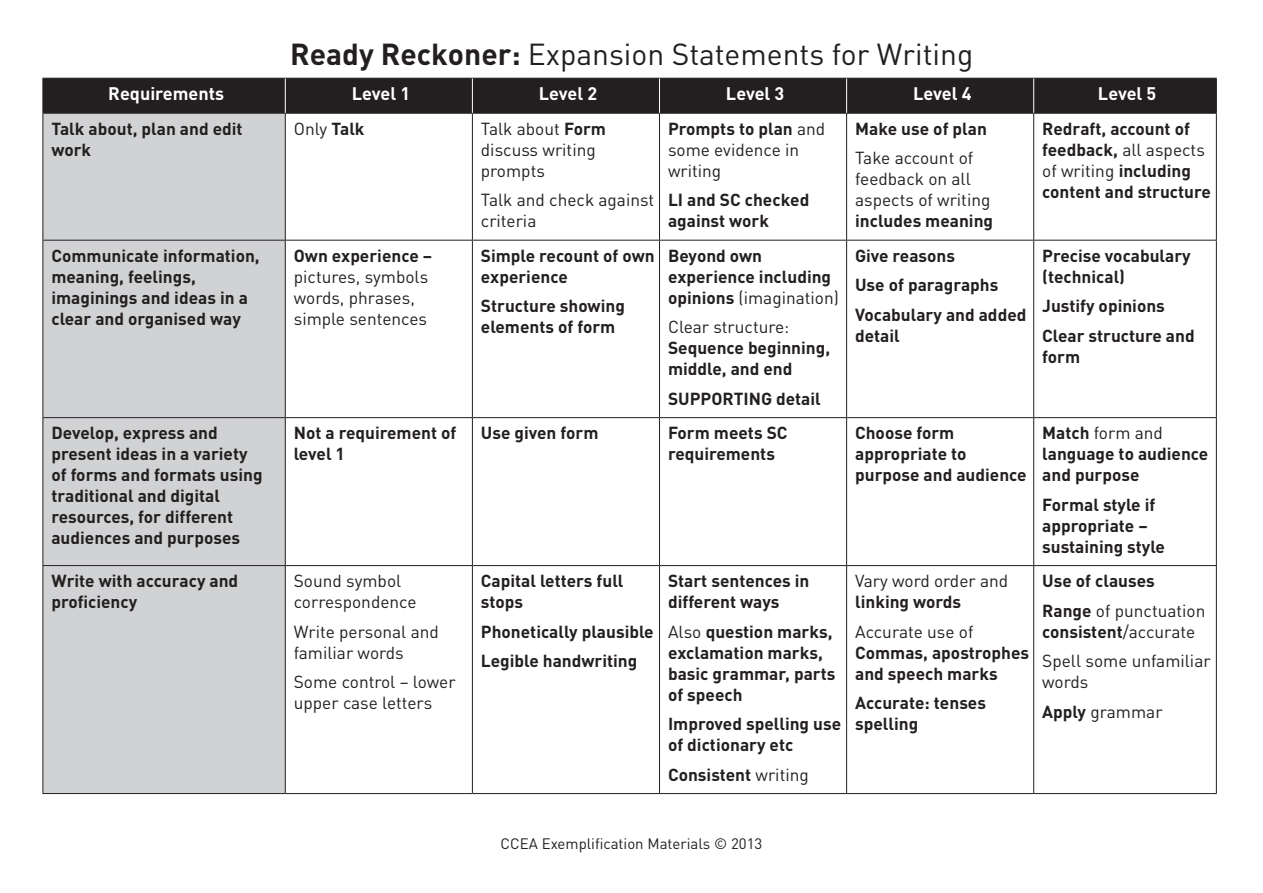
<style>
.page{position:relative;width:1263px;height:893px;background:#fff}
.page>*{position:absolute;margin:0;border:0;box-sizing:border-box;transform-origin:0 0}
.t1{font:30px "DIN Pro";color:#231f20}
.t2{font:700 18px "DIN Pro";color:#fff}
.t3{font:700 17.25px/21px "DIN Pro";color:#231f20}
.t4{font:17.25px/21px "DIN Pro";color:#231f20}
.t5{font:15px "DIN Pro";color:#231f20}
.s1{font-weight:700}
.s2{font-weight:400}
</style>
<div class="page">
<div style="left:44px;top:79px;width:1172px;height:34px;background:#231f20"></div>
<div style="left:44px;top:114px;width:241px;height:679px;background:#d1d2d4"></div>
<hr style="left:43px;top:114px;width:1px;height:126px;background:#231f20">
<hr style="left:285px;top:114px;width:1px;height:126px;background:#231f20">
<hr style="left:472px;top:114px;width:1px;height:126px;background:#231f20">
<hr style="left:659px;top:114px;width:1px;height:126px;background:#231f20">
<hr style="left:846px;top:114px;width:1px;height:126px;background:#231f20">
<hr style="left:1033px;top:114px;width:1px;height:126px;background:#231f20">
<hr style="left:1216px;top:114px;width:1px;height:126px;background:#231f20">
<hr style="left:43px;top:240px;width:242px;height:1px;background:#231f20">
<hr style="left:43px;top:241px;width:1px;height:176px;background:#231f20">
<hr style="left:285px;top:240px;width:187px;height:1px;background:#231f20">
<hr style="left:285px;top:241px;width:1px;height:176px;background:#231f20">
<hr style="left:472px;top:240px;width:187px;height:1px;background:#231f20">
<hr style="left:472px;top:241px;width:1px;height:176px;background:#231f20">
<hr style="left:659px;top:240px;width:188px;height:1px;background:#231f20">
<hr style="left:659px;top:241px;width:1px;height:176px;background:#231f20">
<hr style="left:847px;top:240px;width:187px;height:1px;background:#231f20">
<hr style="left:846px;top:241px;width:1px;height:176px;background:#231f20">
<hr style="left:1034px;top:240px;width:183px;height:1px;background:#231f20">
<hr style="left:1033px;top:241px;width:1px;height:176px;background:#231f20">
<hr style="left:1216px;top:241px;width:1px;height:176px;background:#231f20">
<hr style="left:43px;top:417px;width:242px;height:1px;background:#231f20">
<hr style="left:43px;top:418px;width:1px;height:147px;background:#231f20">
<hr style="left:285px;top:417px;width:187px;height:1px;background:#231f20">
<hr style="left:285px;top:418px;width:1px;height:147px;background:#231f20">
<hr style="left:472px;top:417px;width:187px;height:1px;background:#231f20">
<hr style="left:472px;top:418px;width:1px;height:147px;background:#231f20">
<hr style="left:659px;top:417px;width:188px;height:1px;background:#231f20">
<hr style="left:659px;top:418px;width:1px;height:147px;background:#231f20">
<hr style="left:847px;top:417px;width:187px;height:1px;background:#231f20">
<hr style="left:846px;top:418px;width:1px;height:147px;background:#231f20">
<hr style="left:1034px;top:417px;width:183px;height:1px;background:#231f20">
<hr style="left:1033px;top:418px;width:1px;height:147px;background:#231f20">
<hr style="left:1216px;top:418px;width:1px;height:147px;background:#231f20">
<hr style="left:43px;top:565px;width:242px;height:1px;background:#231f20">
<hr style="left:43px;top:566px;width:1px;height:227px;background:#231f20">
<hr style="left:285px;top:565px;width:187px;height:1px;background:#231f20">
<hr style="left:285px;top:566px;width:1px;height:227px;background:#231f20">
<hr style="left:472px;top:565px;width:187px;height:1px;background:#231f20">
<hr style="left:472px;top:566px;width:1px;height:227px;background:#231f20">
<hr style="left:659px;top:565px;width:188px;height:1px;background:#231f20">
<hr style="left:659px;top:566px;width:1px;height:227px;background:#231f20">
<hr style="left:847px;top:565px;width:187px;height:1px;background:#231f20">
<hr style="left:846px;top:566px;width:1px;height:227px;background:#231f20">
<hr style="left:1034px;top:565px;width:183px;height:1px;background:#231f20">
<hr style="left:1033px;top:566px;width:1px;height:227px;background:#231f20">
<hr style="left:1216px;top:566px;width:1px;height:227px;background:#231f20">
<hr style="left:43px;top:793px;width:242px;height:1px;background:#231f20">
<hr style="left:285px;top:793px;width:187px;height:1px;background:#231f20">
<hr style="left:472px;top:793px;width:187px;height:1px;background:#231f20">
<hr style="left:659px;top:793px;width:188px;height:1px;background:#231f20">
<hr style="left:847px;top:793px;width:187px;height:1px;background:#231f20">
<hr style="left:1034px;top:793px;width:183px;height:1px;background:#231f20">
<hr style="left:43px;top:78px;width:242px;height:1px;background:#231f20">
<hr style="left:43px;top:79px;width:1px;height:34px;background:#231f20">
<hr style="left:285px;top:78px;width:187px;height:1px;background:#231f20">
<hr style="left:472px;top:78px;width:187px;height:1px;background:#231f20">
<hr style="left:659px;top:78px;width:188px;height:1px;background:#231f20">
<hr style="left:847px;top:78px;width:187px;height:1px;background:#231f20">
<hr style="left:1034px;top:78px;width:183px;height:1px;background:#231f20">
<hr style="left:1216px;top:79px;width:1px;height:34px;background:#231f20">
<hr style="left:43px;top:113px;width:242px;height:1px;background:#231f20">
<hr style="left:285px;top:113px;width:187px;height:1px;background:#231f20">
<hr style="left:472px;top:113px;width:187px;height:1px;background:#231f20">
<hr style="left:659px;top:113px;width:188px;height:1px;background:#231f20">
<hr style="left:847px;top:113px;width:187px;height:1px;background:#231f20">
<hr style="left:1034px;top:113px;width:183px;height:1px;background:#231f20">
<hr style="left:285px;top:79px;width:1px;height:34px;background:#fff">
<hr style="left:472px;top:79px;width:1px;height:34px;background:#fff">
<hr style="left:659px;top:79px;width:1px;height:34px;background:#fff">
<hr style="left:846px;top:79px;width:1px;height:34px;background:#fff">
<hr style="left:1033px;top:79px;width:1px;height:34px;background:#fff">
<p class="t1" style="left:290px;top:34px;width:685px"><span class="s1">Ready Reckoner:</span> Expansion Statements for Writing</p>
<p class="t2" style="left:108px;top:82px;width:117px">Requirements</p>
<p class="t2" style="left:352px;top:82px;width:60px">Level 1</p>
<p class="t2" style="left:539px;top:82px;width:60px">Level 2</p>
<p class="t2" style="left:726px;top:82px;width:60px">Level 3</p>
<p class="t2" style="left:913px;top:82px;width:60px">Level 4</p>
<p class="t2" style="left:1098px;top:82px;width:60px">Level 5</p>
<p class="t3" style="left:51px;top:117px;width:193px">Talk about, plan and edit work</p>
<p class="t4" style="left:294px;top:117px;width:72px">Only <span class="s1">Talk</span></p>
<p class="t4" style="left:481px;top:117px;width:127px">Talk about <span class="s1">Form </span>discuss writing prompts</p>
<p class="t4" style="left:481px;top:189px;width:175px">Talk and check against criteria</p>
<p class="t3" style="left:855px;top:117px;width:133px">Make use of plan</p>
<p class="t4" style="left:855px;top:147px;width:140px">Take account of feedback on all aspects of writing <span class="s1">includes meaning</span></p>
<p class="t3" style="left:1042px;top:117px;width:170px">Redraft, account of feedback, <span class="s2">all aspects of writing</span> including content and structure</p>
<p class="t4" style="left:668px;top:117px;width:159px"><span class="s1">Prompts to plan</span> and some evidence in writing</p>
<p class="t3" style="left:668px;top:189px;width:143px">LI and SC checked against work</p>
<p class="t3" style="left:51px;top:244px;width:210px">Communicate information, meaning, feelings, imaginings and ideas in a clear and organised way</p>
<p class="t4" style="left:294px;top:244px;width:140px"><span class="s1">Own experience – </span>pictures, symbols words, phrases, simple sentences</p>
<p class="t3" style="left:481px;top:244px;width:175px">Simple recount of own experience</p>
<p class="t3" style="left:481px;top:295px;width:145px">Structure showing elements of form</p>
<p class="t3" style="left:668px;top:244px;width:172px">Beyond own experience including opinions <span class="s2">(imagination)</span></p>
<p class="t3" style="left:668px;top:316px;width:164px"><span class="s2">Clear structure:<br></span>Sequence beginning, middle, and end</p>
<p class="t3" style="left:668px;top:387px;width:154px">SUPPORTING detail</p>
<p class="t3" style="left:855px;top:244px;width:102px">Give reasons</p>
<p class="t3" style="left:855px;top:274px;width:145px">Use of paragraphs</p>
<p class="t3" style="left:855px;top:303px;width:173px">Vocabulary and added detail</p>
<p class="t3" style="left:1042px;top:244px;width:150px">Precise vocabulary (technical)</p>
<p class="t3" style="left:1042px;top:295px;width:124px">Justify opinions</p>
<p class="t3" style="left:1042px;top:324px;width:154px">Clear structure and form</p>
<p class="t3" style="left:51px;top:422px;width:213px">Develop, express and present ideas in a variety of forms and formats using traditional and digital resources, for different audiences and purposes</p>
<p class="t3" style="left:294px;top:422px;width:164px">Not a requirement of level 1</p>
<p class="t3" style="left:481px;top:422px;width:119px">Use given form</p>
<p class="t3" style="left:668px;top:422px;width:121px">Form meets SC requirements</p>
<p class="t3" style="left:855px;top:422px;width:173px">Choose form appropriate to purpose and audience</p>
<p class="t3" style="left:1042px;top:422px;width:168px">Match <span class="s2">form and </span>language to audience and purpose</p>
<p class="t3" style="left:1042px;top:493px;width:124px">Formal style if appropriate – sustaining style</p>
<p class="t3" style="left:51px;top:570px;width:188px">Write with accuracy and proficiency</p>
<p class="t4" style="left:294px;top:570px;width:124px">Sound symbol correspondence</p>
<p class="t4" style="left:294px;top:620px;width:147px">Write personal and familiar words</p>
<p class="t4" style="left:294px;top:671px;width:163px">Some control – lower upper case letters</p>
<p class="t3" style="left:481px;top:570px;width:144px">Capital letters full stops</p>
<p class="t3" style="left:481px;top:620px;width:174px">Phonetically plausible</p>
<p class="t3" style="left:481px;top:650px;width:158px">Legible handwriting</p>
<p class="t3" style="left:668px;top:570px;width:143px">Start sentences in different ways</p>
<p class="t3" style="left:668px;top:620px;width:169px"><span class="s2">Also</span> question marks, exclamation marks, basic grammar, parts of speech</p>
<p class="t3" style="left:668px;top:713px;width:175px">Improved spelling use of dictionary etc</p>
<p class="t3" style="left:668px;top:763px;width:142px">Consistent <span class="s2">writing</span></p>
<p class="t4" style="left:855px;top:570px;width:155px">Vary word order and <span class="s1">linking words</span></p>
<p class="t4" style="left:855px;top:620px;width:120px">Accurate use of</p>
<p class="t3" style="left:855px;top:641px;width:175px">Commas, apostrophes and speech marks</p>
<p class="t3" style="left:855px;top:692px;width:132px">Accurate: tenses spelling</p>
<p class="t3" style="left:1042px;top:570px;width:114px">Use of clauses</p>
<p class="t4" style="left:1042px;top:599px;width:165px"><span class="s1">Range</span> of punctuation <span class="s1">consistent</span>/accurate</p>
<p class="t4" style="left:1042px;top:650px;width:170px">Spell some unfamiliar words</p>
<p class="t4" style="left:1042px;top:700px;width:122px"><span class="s1">Apply</span> grammar</p>
<p class="t5" style="left:501px;top:833px;width:263px">CCEA Exemplification Materials © 2013</p>
</div>
